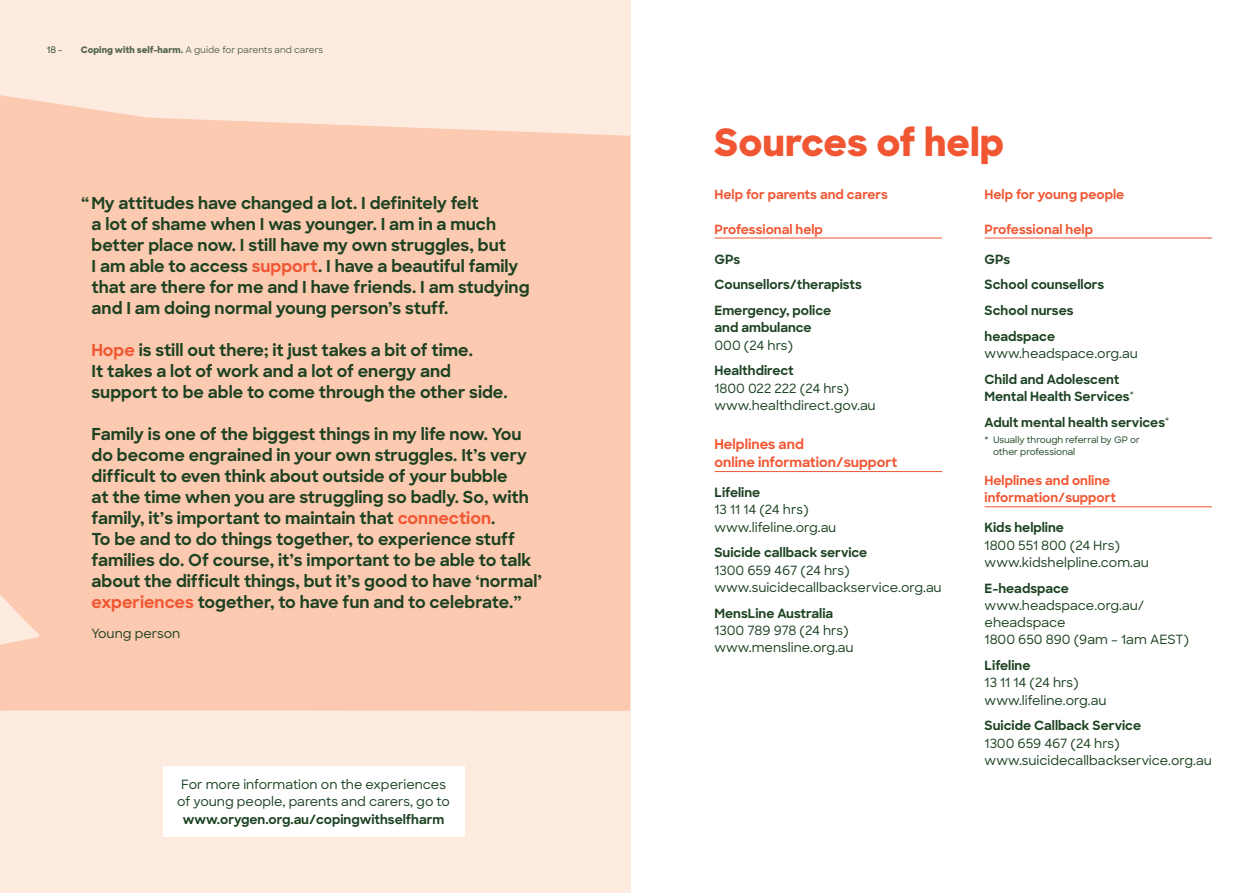
<style>
.page{position:relative;width:1259px;height:893px;background:#fff}
.page>*{position:absolute;margin:0;border:0;box-sizing:border-box;transform-origin:0 0}
.t1{font:800 37.5px "Sharp Sans";color:#f15632}
.t2{font:700 16.5px/21px "Sharp Sans";color:#1c4221}
.t3{font:700 13.5px/18px "Sharp Sans";color:#f15632}
.t4{font:500 12.75px/17.2px "Sharp Sans";color:#1c4221}
.t5{font:700 12.75px/25.8px "Sharp Sans";color:#1c4221}
.t6{font:700 12.75px/17.2px "Sharp Sans";color:#f15632}
.t7{font:500 9px/12px "Sharp Sans";color:#1c4221}
.t8{font:500 9px "Sharp Sans";color:#53674d}
.s1{font-weight:800}
.s2{color:#f15632}
</style>
<div class="page">
<div style="left:0;top:0;width:630px;height:893px;background:#feebe0"></div>
<div style="left:0;top:95px;width:630px;height:616px;background:#fcc9b1"></div>
<hr style="left:714px;top:238px;width:228px;height:1px;background:#f15632">
<hr style="left:714px;top:471px;width:228px;height:1px;background:#f15632">
<hr style="left:984px;top:238px;width:228px;height:1px;background:#f15632">
<hr style="left:984px;top:507px;width:228px;height:1px;background:#f15632">
<div style="left:163px;top:766px;width:301px;height:71px;background:#fff"></div>
<p class="t7" style="left:47px;top:43px;width:17px">18 -</p>
<p class="t8" style="left:81px;top:43px;width:244px"><span class="s1">Coping with self-harm.</span> A guide for parents and carers</p>
<p class="t2" style="left:92px;top:191px;width:439px;text-indent:-10px">“My attitudes have changed a lot. I definitely felt<br>a lot of shame when I was younger. I am in a much better place now. I still have my own struggles, but<br>I am able to access <span class="s2">support</span>. I have a beautiful family that are there for me and I have friends. I am studying and I am doing normal young person’s stuff.</p>
<p class="t2" style="left:91px;top:339px;width:418px"><span class="s2">Hope</span> is still out there; it just takes a bit of time.<br>It takes a lot of work and a lot of energy and support to be able to come through the other side.</p>
<p class="t2" style="left:91px;top:423px;width:452px">Family is one of the biggest things in my life now. You do become engrained in your own struggles. It’s very difficult to even think about outside of your bubble<br>at the time when you are struggling so badly. So, with family, it’s important to maintain that <span class="s2">connection</span>.<br>To be and to do things together, to experience stuff families do. Of course, it’s important to be able to talk about the difficult things, but it’s good to have ‘normal’ <span class="s2">experiences</span> together, to have fun and to celebrate.”</p>
<p class="t4" style="left:91px;top:624px;width:90px">Young person</p>
<p class="t4" style="left:177px;top:775px;width:274px;text-align:center">For more information on the experiences of young people, parents and carers, go to</p>
<p class="t5" style="left:183px;top:806px;width:263px">www.orygen.org.au/copingwithselfharm</p>
<h1 class="t1" style="left:714px;top:114px;width:291px">Sources of help</h1>
<p class="t6" style="left:714px;top:186px;width:175px">Help for parents and carers</p>
<p class="t6" style="left:714px;top:220px;width:110px">Professional help</p>
<p class="t5" style="left:714px;top:246px;width:149px">GPs<br>Counsellors/therapists<br>Emergency, police</p>
<p class="t5" style="left:714px;top:314px;width:99px">and ambulance</p>
<p class="t4" style="left:714px;top:336px;width:80px">000 (24 hrs)</p>
<p class="t5" style="left:714px;top:357px;width:81px">Healthdirect</p>
<p class="t4" style="left:714px;top:379px;width:163px">1800 022 222 (24 hrs) www.healthdirect.gov.au</p>
<p class="t3" style="left:714px;top:435px;width:184px">Helplines and<br>online information/support</p>
<p class="t5" style="left:714px;top:479px;width:47px">Lifeline</p>
<p class="t4" style="left:714px;top:500px;width:123px">13 11 14 (24 hrs) www.lifeline.org.au</p>
<p class="t5" style="left:714px;top:539px;width:154px">Suicide callback service</p>
<p class="t4" style="left:714px;top:561px;width:228px">1300 659 467 (24 hrs) www.suicidecallbackservice.org.au</p>
<p class="t5" style="left:714px;top:600px;width:120px">MensLine Australia</p>
<p class="t4" style="left:714px;top:621px;width:140px">1300 789 978 (24 hrs) www.mensline.org.au</p>
<p class="t6" style="left:984px;top:186px;width:141px">Help for young people</p>
<p class="t6" style="left:984px;top:220px;width:110px">Professional help</p>
<p class="t5" style="left:984px;top:246px;width:121px">GPs<br>School counsellors<br>School nurses headspace</p>
<p class="t4" style="left:984px;top:344px;width:155px">www.headspace.org.au</p>
<p class="t5" style="left:984px;top:370px;width:151px;line-height:17.2px">Child and Adolescent<br>Mental Health Services<sup>*</sup></p>
<p class="t5" style="left:984px;top:409px;width:186px">Adult mental health services<sup>*</sup></p>
<p class="t7" style="left:993px;top:433px;width:148px;text-indent:-9px">* Usually through referral by GP or other professional</p>
<p class="t6" style="left:984px;top:471px;width:133px">Helplines and online information/support</p>
<p class="t5" style="left:984px;top:514px;width:81px">Kids helpline</p>
<p class="t4" style="left:984px;top:536px;width:166px">1800 551 800 (24 Hrs) www.kidshelpline.com.au</p>
<p class="t5" style="left:984px;top:575px;width:86px">E-headspace</p>
<p class="t4" style="left:984px;top:596px;width:206px">www.headspace.org.au/ eheadspace<br>1800 650 890 (9am – 1am AEST)</p>
<p class="t5" style="left:984px;top:652px;width:47px">Lifeline</p>
<p class="t4" style="left:984px;top:674px;width:123px">13 11 14 (24 hrs) www.lifeline.org.au</p>
<p class="t5" style="left:984px;top:712px;width:158px">Suicide Callback Service</p>
<p class="t4" style="left:984px;top:734px;width:228px">1300 659 467 (24 hrs) www.suicidecallbackservice.org.au</p>
</div>
